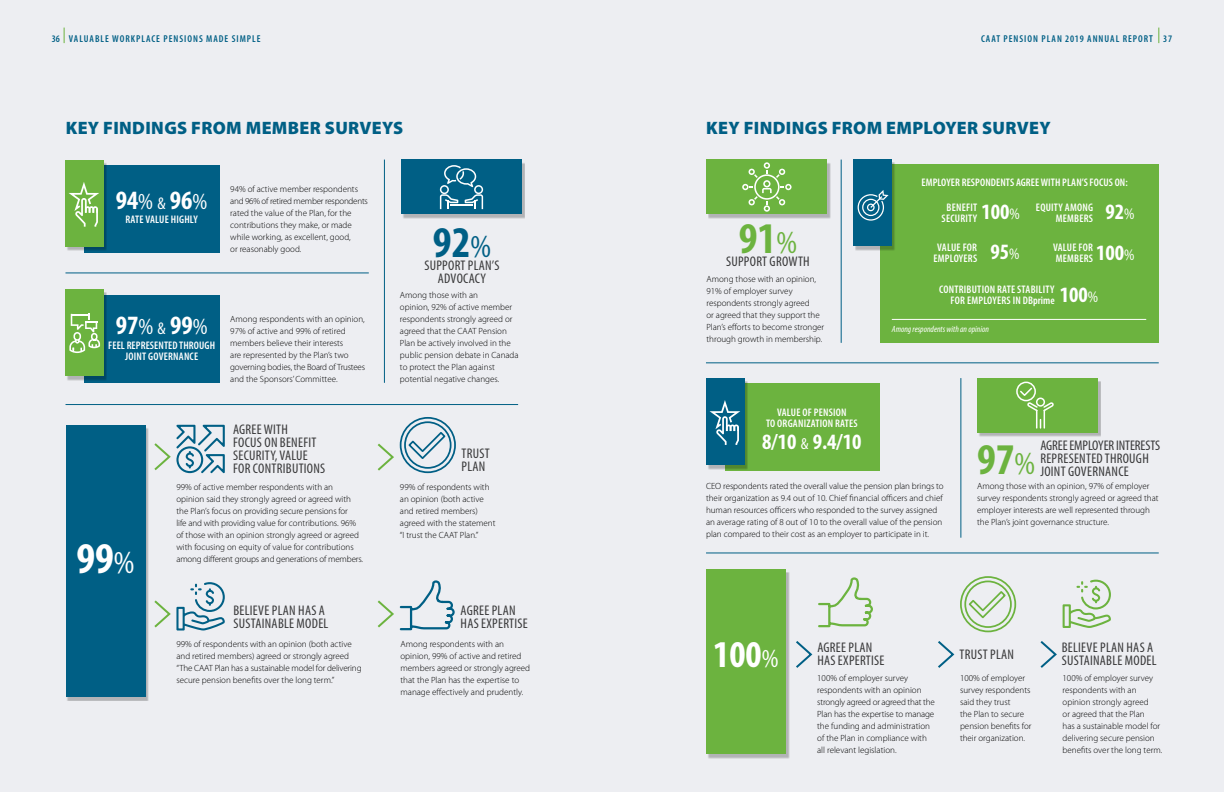
<style>
.page{position:relative;width:1224px;height:792px;background:#edeef2}
.page>*{position:absolute;margin:0;border:0;box-sizing:border-box;transform-origin:0 0}
.t1{font:700 condensed 44px "Myriad Pro";color:#6cb33f}
.t2{font:700 condensed 44px "Myriad Pro";color:#005f85}
.t3{font:700 condensed 44px "Myriad Pro";color:#fff}
.t4{font:700 condensed 38px "Myriad Pro";color:#fff}
.t5{font:700 condensed 26.5px "Myriad Pro";color:#fff}
.t6{font:700 condensed 22px "Myriad Pro";color:#fff}
.t7{font:900 18px "Myriad Pro";letter-spacing:.02em;color:#005f85}
.t8{font:condensed 14px/13px "Myriad Pro";letter-spacing:.02em;color:#383839}
.t9{font:600 condensed 11px/11px "Myriad Pro";letter-spacing:.02em;color:#fff;text-align:center}
.t10{font:600 condensed 10px "Myriad Pro";letter-spacing:.1em;color:#005f85}
.t11{font:300 9px/12px "Myriad Pro";color:#000}
.t12{font:italic condensed 9px "Myriad Pro";color:#fff}
.s1{font-weight:400;font-size:23px}
.s2{font-weight:400;font-size:17px}
.s3{font-weight:400;font-size:32px}
.s4{font-weight:400;font-size:16px}
.s5{font-weight:400;font-size:26px}
</style>
<div class="page">
<div style="left:707px;top:572px;width:83px;height:187px;background:#000;opacity:.25"></div>
<div style="left:706px;top:569px;width:80px;height:185px;background:#6cb33f"></div>
<div style="left:67px;top:428px;width:82px;height:273px;background:#000;opacity:.25"></div>
<div style="left:66px;top:425px;width:79px;height:271px;background:#005f85"></div>
<svg style="left:64px;top:28px;width:1px;height:15px"></svg>
<div style="left:725px;top:383px;width:154px;height:88px;background:#6cb33f"></div>
<div style="left:880px;top:164px;width:279px;height:179px;background:#6cb33f"></div>
<div style="left:708px;top:381px;width:40px;height:88px;background:#000;opacity:.25"></div>
<div style="left:707px;top:378px;width:38px;height:86px;background:#005f85"></div>
<div style="left:855px;top:162px;width:40px;height:88px;background:#000;opacity:.25"></div>
<div style="left:854px;top:159px;width:38px;height:86px;background:#005f85"></div>
<hr style="left:706px;top:363px;width:453px;height:1px;background:#005f85">
<hr style="left:706px;top:553px;width:453px;height:1px;background:#005f85">
<svg style="left:710px;top:400px;width:30px;height:45px"></svg>
<hr style="left:841px;top:160px;width:1px;height:183px;background:#005f85">
<hr style="left:961px;top:378px;width:1px;height:160px;background:#005f85">
<svg style="left:858px;top:190px;width:31px;height:31px"></svg>
<div style="left:84px;top:165px;width:136px;height:88px;background:#005f85"></div>
<div style="left:67px;top:163px;width:40px;height:88px;background:#000;opacity:.25"></div>
<div style="left:66px;top:160px;width:38px;height:86px;background:#6cb33f"></div>
<div style="left:402px;top:163px;width:123px;height:56px;background:#000;opacity:.25"></div>
<div style="left:401px;top:160px;width:121px;height:54px;background:#005f85"></div>
<div style="left:978px;top:381px;width:123px;height:56px;background:#000;opacity:.25"></div>
<div style="left:977px;top:378px;width:121px;height:54px;background:#6cb33f"></div>
<div style="left:708px;top:163px;width:123px;height:56px;background:#000;opacity:.25"></div>
<div style="left:707px;top:160px;width:120px;height:54px;background:#6cb33f"></div>
<hr style="left:65px;top:273px;width:304px;height:1px;background:#005f85">
<hr style="left:66px;top:404px;width:452px;height:1px;background:#005f85">
<hr style="left:384px;top:160px;width:1px;height:223px;background:#005f85">
<svg style="left:69px;top:182px;width:30px;height:45px"></svg>
<div style="left:84px;top:295px;width:136px;height:88px;background:#005f85"></div>
<div style="left:67px;top:292px;width:40px;height:89px;background:#000;opacity:.25"></div>
<div style="left:66px;top:289px;width:38px;height:87px;background:#6cb33f"></div>
<svg style="left:69px;top:314px;width:31px;height:39px"></svg>
<svg style="left:817px;top:552px;width:57px;height:76px"></svg>
<svg style="left:1016px;top:381px;width:38px;height:48px"></svg>
<svg style="left:796px;top:641px;width:17px;height:27px"></svg>
<svg style="left:938px;top:641px;width:17px;height:27px"></svg>
<svg style="left:1040px;top:641px;width:17px;height:27px"></svg>
<svg style="left:377px;top:417px;width:79px;height:214px"></svg>
<svg style="left:960px;top:576px;width:57px;height:57px"></svg>
<hr style="left:892px;top:319px;width:254px;height:1px;background:#fff">
<svg style="left:154px;top:425px;width:71px;height:48px"></svg>
<svg style="left:440px;top:165px;width:43px;height:44px"></svg>
<svg style="left:742px;top:162px;width:50px;height:50px"></svg>
<svg style="left:1158px;top:28px;width:1px;height:15px"></svg>
<svg style="left:154px;top:582px;width:71px;height:49px"></svg>
<svg style="left:1063px;top:580px;width:48px;height:48px"></svg>
<p class="t10" style="left:52px;top:34px;width:10px">36</p>
<p class="t10" style="left:69px;top:34px;width:193px">VALUABLE WORKPLACE PENSIONS MADE SIMPLE</p>
<p class="t10" style="left:981px;top:34px;width:193px">CAAT PENSION PLAN 2019 ANNUAL REPORT 37</p>
<h3 class="t7" style="left:66px;top:117px;width:339px">KEY FINDINGS FROM MEMBER SURVEYS</h3>
<h3 class="t5" style="left:116px;top:186px;width:93px">94<span class="s1">%</span> <span class="s2">&amp;</span> 96<span class="s1">%</span></h3>
<p class="t9" style="left:125px;top:214px;width:74px">RATE VALUE HIGHLY</p>
<p class="t11" style="left:230px;top:183px;width:139px">94% of active member respondents and 96% of retired member respondents rated the value of the Plan, for the contributions they make, or made while working, as excellent, good,<br>or reasonably good.</p>
<h3 class="t5" style="left:116px;top:311px;width:93px">97<span class="s1">%</span> <span class="s2">&amp;</span> 99<span class="s1">%</span></h3>
<p class="t9" style="left:108px;top:340px;width:108px">FEEL REPRESENTED THROUGH<br>JOINT GOVERNANCE</p>
<p class="t11" style="left:230px;top:314px;width:136px">Among respondents with an opinion, 97% of active and 99% of retired members believe their interests<br>are represented by the Plan’s two governing bodies, the Board of Trustees and the Sponsors’ Committee.</p>
<h1 class="t3" style="left:76px;top:534px;width:60px">99<span class="s3">%</span></h1>
<h3 class="t8" style="left:233px;top:423px;width:94px">AGREE WITH<br>FOCUS ON BENEFIT<br>SECURITY, VALUE<br>FOR CONTRIBUTIONS</h3>
<p class="t11" style="left:176px;top:482px;width:188px">99% of active member respondents with an opinion said they strongly agreed or agreed with the Plan’s focus on providing secure pensions for<br>life and with providing value for contributions. 96% of those with an opinion strongly agreed or agreed with focusing on equity of value for contributions among different groups and generations of members.</p>
<h3 class="t8" style="left:233px;top:604px;width:96px">BELIEVE PLAN HAS A<br>SUSTAINABLE MODEL</h3>
<p class="t11" style="left:176px;top:638px;width:187px">99% of respondents with an opinion (both active and retired members) agreed or strongly agreed “The CAAT Plan has a sustainable model for delivering secure pension benefits over the long term.”</p>
<h1 class="t2" style="left:433px;top:218px;width:60px">92<span class="s3">%</span></h1>
<h3 class="t8" style="left:424px;top:259px;width:77px;text-align:center">SUPPORT PLAN’S<br>ADVOCACY</h3>
<p class="t11" style="left:400px;top:289px;width:120px">Among those with an<br>opinion, 92% of active member respondents strongly agreed or agreed that the CAAT Pension<br>Plan be actively involved in the public pension debate in Canada to protect the Plan against potential negative changes.</p>
<h3 class="t8" style="left:462px;top:447px;width:30px">TRUST<br>PLAN</h3>
<p class="t11" style="left:400px;top:482px;width:97px">99% of respondents with an opinion (both active and retired members) agreed with the statement “I trust the CAAT Plan.”</p>
<h3 class="t8" style="left:461px;top:604px;width:69px">AGREE PLAN<br>HAS EXPERTISE</h3>
<p class="t11" style="left:400px;top:638px;width:131px">Among respondents with an opinion, 99% of active and retired members agreed or strongly agreed that the Plan has the expertise to manage effectively and prudently.</p>
<h3 class="t7" style="left:706px;top:117px;width:346px">KEY FINDINGS FROM EMPLOYER SURVEY</h3>
<p class="t9" style="left:922px;top:177px;width:208px">EMPLOYER RESPONDENTS AGREE WITH PLAN’S FOCUS ON:</p>
<h1 class="t1" style="left:739px;top:214px;width:60px">91<span class="s3">%</span></h1>
<h3 class="t8" style="left:726px;top:255px;width:85px">SUPPORT GROWTH</h3>
<p class="t11" style="left:707px;top:273px;width:119px">Among those with an opinion,<br>91% of employer survey respondents strongly agreed<br>or agreed that they support the<br>Plan’s efforts to become stronger through growth in membership.</p>
<p class="t9" style="left:942px;top:202px;width:37px">BENEFIT<br>SECURITY</p>
<p class="t9" style="left:1036px;top:202px;width:59px;text-align:right">EQUITY AMONG<br>MEMBERS</p>
<h3 class="t6" style="left:981px;top:199px;width:40px">100<span class="s4">%</span></h3>
<h3 class="t6" style="left:1105px;top:199px;width:31px">92<span class="s4">%</span></h3>
<p class="t9" style="left:934px;top:242px;width:45px">VALUE FOR<br>EMPLOYERS</p>
<p class="t9" style="left:1053px;top:242px;width:41px;text-align:left">VALUE FOR<br>MEMBERS</p>
<h3 class="t6" style="left:990px;top:239px;width:31px">95<span class="s4">%</span></h3>
<h3 class="t6" style="left:1096px;top:240px;width:40px">100<span class="s4">%</span></h3>
<p class="t9" style="left:939px;top:284px;width:117px;text-align:right">CONTRIBUTION RATE STABILITY<br>FOR EMPLOYERS IN DBprime</p>
<h3 class="t6" style="left:1060px;top:283px;width:40px">100<span class="s4">%</span></h3>
<p class="t12" style="left:892px;top:324px;width:99px">Among respondents with an opinion</p>
<p class="t9" style="left:766px;top:407px;width:93px">VALUE OF PENSION<br>TO ORGANIZATION RATES</p>
<h3 class="t6" style="left:762px;top:429px;width:101px">8/10 <span class="s4">&amp;</span> 9.4/10</h3>
<p class="t11" style="left:706px;top:480px;width:239px">CEO respondents rated the overall value the pension plan brings to their organization as 9.4 out of 10. Chief financial officers and chief human resources officers who responded to the survey assigned an average rating of 8 out of 10 to the overall value of the pension plan compared to their cost as an employer to participate in it.</p>
<h1 class="t1" style="left:977px;top:435px;width:60px">97<span class="s3">%</span></h1>
<h3 class="t8" style="left:1040px;top:439px;width:121px">AGREE EMPLOYER INTERESTS<br>REPRESENTED THROUGH<br>JOINT GOVERNANCE</h3>
<p class="t11" style="left:977px;top:480px;width:183px">Among those with an opinion, 97% of employer survey respondents strongly agreed or agreed that employer interests are well represented through the Plan’s joint governance structure.</p>
<h2 class="t4" style="left:713px;top:633px;width:67px">100<span class="s5">%</span></h2>
<h3 class="t8" style="left:817px;top:641px;width:56px">AGREE PLAN</h3>
<h3 class="t8" style="left:817px;top:654px;width:69px">HAS EXPERTISE</h3>
<p class="t11" style="left:817px;top:672px;width:119px">100% of employer survey respondents with an opinion strongly agreed or agreed that the<br>Plan has the expertise to manage the funding and administration of the Plan in compliance with all relevant legislation.</p>
<h3 class="t8" style="left:960px;top:648px;width:56px">TRUST PLAN</h3>
<p class="t11" style="left:960px;top:672px;width:73px">100% of employer survey respondents said they trust<br>the Plan to secure pension benefits for their organization.</p>
<h3 class="t8" style="left:1062px;top:641px;width:96px">BELIEVE PLAN HAS A<br>SUSTAINABLE MODEL</h3>
<p class="t11" style="left:1063px;top:672px;width:101px">100% of employer survey respondents with an opinion strongly agreed<br>or agreed that the Plan<br>has a sustainable model for delivering secure pension benefits over the long term.</p>
</div>
